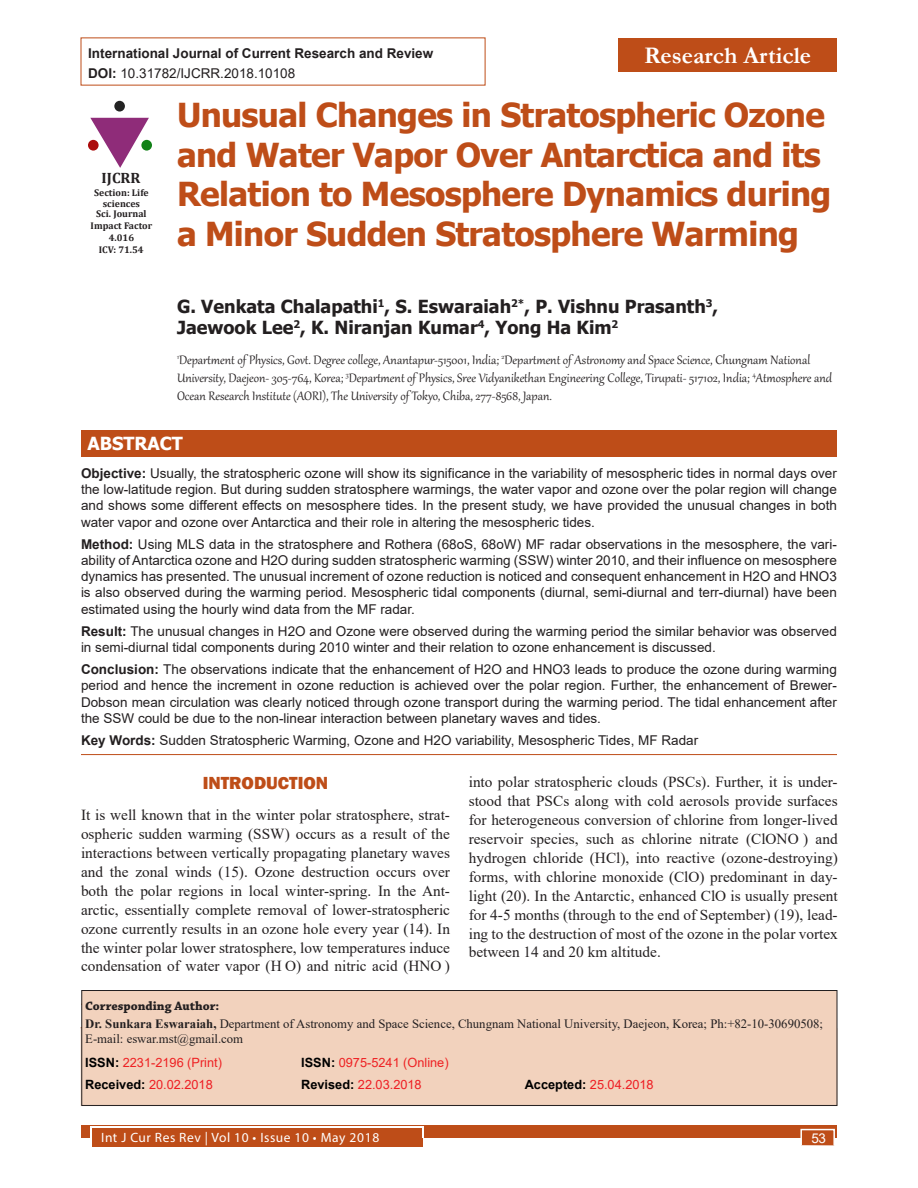
<style>
.page{position:relative;width:918px;height:1188px;background:#fff}
.page>*{position:absolute;margin:0;border:0;box-sizing:border-box;transform-origin:0 0}
.Article_title{font:700 33px/39.6px "Tahoma";letter-spacing:-.02em;color:#be4d18}
.Articles{font:700 24px "Garamond";color:#fff}
.Author_name{font:700 18px/21.6px "Tahoma";color:#231f20}
.Head_1_copy_2{font:800 18px "Franklin Gothic";color:#be4d18}
.t1{font:700 18px "Tahoma";color:#fff}
.Text{font:15.3px/18.9px "Times New Roman";color:#231f20;text-align:justify}
.Author_affiliation{font:15px/18px "Gabriola";color:#231f20}
.t2{font:700 15px "Cambria";color:#231f20}
.Abstract_text{font:13.5px/16.2px "Arial";color:#231f20;text-align:justify}
.t3{font:700 13.5px "Arial";color:#231f20}
.t4{font:13.5px "Myriad Pro";letter-spacing:.04em;color:#fff}
.t5{font:13.5px "Arial";color:#fff}
.Corresponding_text{font:12.75px/15.3px "Times New Roman";color:#231f20}
.Corresponding_text-2{font:12.75px "Arial";color:#ee1d23}
.Corresponding_text-3{font:12.75px "Arial";color:#ee2123}
.Corresponding_head{font:700 12.75px "Chaparral Pro";color:#231f20}
.t6{font:700 9.75px/11.7px "Cambria";color:#231f20;text-align:center}
.s1{font-weight:700}
.s2{font-weight:700;color:#000}
</style>
<div class="page">
<div style="left:81px;top:1125px;width:756px;height:13px;background:#be4d18"></div>
<div style="left:92px;top:1128px;width:330px;height:19px;background:#be4d18"></div>
<hr style="left:90px;top:1127px;width:333px;height:1px;background:#fff">
<svg style="left:90px;top:1128px;width:2px;height:10px"></svg>
<svg style="left:422px;top:1127px;width:2px;height:11px"></svg>
<div style="left:800px;top:1129px;width:35px;height:17px;background:#be4d18;border:2px solid #fff"></div>
<hr style="left:81px;top:754px;width:756px;height:1px;background:#be4d18">
<div style="left:81px;top:430px;width:756px;height:27px;background:#be4d18"></div>
<div style="left:81px;top:990px;width:756px;height:116px;background:#f2d2bd;border:1px solid #231f20"></div>
<svg style="left:90px;top:118px;width:59px;height:50px"></svg>
<div style="left:141px;top:140px;width:11px;height:11px;background:#128117;border-radius:50%"></div>
<div style="left:114px;top:101px;width:11px;height:11px;background:#232323;border-radius:50%"></div>
<div style="left:88px;top:140px;width:11px;height:11px;background:#ac0b0b;border-radius:50%"></div>
<div style="left:618px;top:38px;width:219px;height:34px;background:#be4d18"></div>
<p class="Articles" style="left:644px;top:39px;width:169px">Research Article</p>
<p class="t3" style="left:88px;top:43px;width:347px">International Journal of Current Research and Review</p>
<p class="Abstract_text" style="left:88px;top:65px;width:209px"><span class="s1">DOI:</span> 10.31782/IJCRR.2018.10108</p>
<p class="Article_title" style="left:177px;top:97px;width:656px">Unusual Changes in Stratospheric Ozone and Water Vapor Over Antarctica and its Relation to Mesosphere Dynamics during a Minor Sudden Stratosphere Warming</p>
<p class="t2" style="left:102px;top:167px;width:40px">IJCRR</p>
<p class="t6" style="left:94px;top:186px;width:56px">Section: Life sciences</p>
<p class="t6" style="left:91px;top:208px;width:63px">Sci. Journal<br>Impact Factor<br>4.016</p>
<p class="t6" style="left:99px;top:243px;width:46px">ICV: 71.54</p>
<p class="Author_name" style="left:177px;top:296px;width:543px">G. Venkata Chalapathi<sup>1</sup>, S. Eswaraiah<sup>2*</sup>, P. Vishnu Prasanth<sup>3</sup>,<br>Jaewook Lee<sup>2</sup>, K. Niranjan Kumar<sup>4</sup>, Yong Ha Kim<sup>2</sup></p>
<p class="Author_affiliation" style="left:177px;top:350px;width:657px"><sup>1</sup>Department of Physics, Govt. Degree college, Anantapur-515001, India; <sup>2</sup>Department of Astronomy and Space Science, Chungnam National<br>University, Daejeon- 305-764, Korea; <sup>3</sup>Department of Physics, Sree Vidyanikethan Engineering College, Tirupati- 517102, India; <sup>4</sup>Atmosphere and<br>Ocean Research Institute (AORI), The University of Tokyo, Chiba, 277-8568, Japan.</p>
<p class="t1" style="left:87px;top:431px;width:97px">ABSTRACT</p>
<p class="Abstract_text" style="left:81px;top:465px;width:757px"><span class="s1">Objective:</span> Usually, the stratospheric ozone will show its significance in the variability of mesospheric tides in normal days over the low-latitude region. But during sudden stratosphere warmings, the water vapor and ozone over the polar region will change and shows some different effects on mesosphere tides. In the present study, we have provided the unusual changes in both water vapor and ozone over Antarctica and their role in altering the mesospheric tides.</p>
<p class="Abstract_text" style="left:81px;top:536px;width:757px"><span class="s1">Method:</span> Using MLS data in the stratosphere and Rothera (68oS, 68oW) MF radar observations in the mesosphere, the vari&shy;ability of Antarctica ozone and H2O during sudden stratospheric warming (SSW) winter 2010, and their influence on mesosphere dynamics has presented. The unusual increment of ozone reduction is noticed and consequent enhancement in H2O and HNO3 is also observed during the warming period. Mesospheric tidal components (diurnal, semi-diurnal and terr-diurnal) have been estimated using the hourly wind data from the MF radar.</p>
<p class="Abstract_text" style="left:81px;top:623px;width:757px"><span class="s1">Result:</span> The unusual changes in H2O and Ozone were observed during the warming period the similar behavior was observed in semi-diurnal tidal components during 2010 winter and their relation to ozone enhancement is discussed.</p>
<p class="Abstract_text" style="left:81px;top:661px;width:757px"><span class="s1">Conclusion:</span> The observations indicate that the enhancement of H2O and HNO3 leads to produce the ozone during warming period and hence the increment in ozone reduction is achieved over the polar region. Further, the enhancement of Brewer-Dobson mean circulation was clearly noticed through ozone transport during the warming period. The tidal enhancement after the SSW could be due to the non-linear interaction between planetary waves and tides.</p>
<p class="Abstract_text" style="left:81px;top:732px;width:619px"><span class="s1">Key Words:</span> Sudden Stratospheric Warming, Ozone and H2O variability, Mesospheric Tides, MF Radar</p>
<p class="Head_1_copy_2" style="left:203px;top:772px;width:127px">INTRODUCTION</p>
<p class="Text" style="left:81px;top:805px;width:371px">It is well known that in the winter polar stratosphere, strat&shy;ospheric sudden warming (SSW) occurs as a result of the interactions between vertically propagating planetary waves and the zonal winds (15). Ozone destruction occurs over both the polar regions in local winter-spring. In the Ant&shy;arctic, essentially complete removal of lower-stratospheric ozone currently results in an ozone hole every year (14). In the winter polar lower stratosphere, low temperatures induce condensation of water vapor (H O) and nitric acid (HNO )</p>
<p class="Text" style="left:469px;top:772px;width:371px">into polar stratospheric clouds (PSCs). Further, it is under&shy;stood that PSCs along with cold aerosols provide surfaces for heterogeneous conversion of chlorine from longer-lived reservoir species, such as chlorine nitrate (ClONO ) and hydrogen chloride (HCl), into reactive (ozone-destroying) forms, with chlorine monoxide (ClO) predominant in day&shy;light (20). In the Antarctic, enhanced ClO is usually present for 4-5 months (through to the end of September) (19), lead&shy;ing to the destruction of most of the ozone in the polar vortex between 14 and 20 km altitude.</p>
<p class="Corresponding_head" style="left:85px;top:998px;width:136px">Corresponding Author:</p>
<p class="Corresponding_text" style="left:85px;top:1016px;width:739px"><span class="s1">Dr. Sunkara Eswaraiah,</span> Department of Astronomy and Space Science, Chungnam National University, Daejeon, Korea; Ph:+82-10-30690508;<br>E-mail: eswar.mst@gmail.com</p>
<p class="Corresponding_text-3" style="left:85px;top:1054px;width:138px"><span class="s2">ISSN:</span> 2231-2196 (Print)</p>
<p class="Corresponding_text-3" style="left:301px;top:1054px;width:149px"><span class="s2">ISSN:</span> 0975-5241 (Online)</p>
<p class="Corresponding_text-2" style="left:85px;top:1076px;width:129px"><span class="s2">Received:</span> 20.02.2018</p>
<p class="Corresponding_text-2" style="left:301px;top:1076px;width:122px"><span class="s2">Revised:</span> 22.03.2018</p>
<p class="Corresponding_text-2" style="left:525px;top:1076px;width:130px"><span class="s2">Accepted:</span> 25.04.2018</p>
<p class="t4" style="left:101px;top:1129px;width:280px">Int J Cur Res Rev | Vol 10 • Issue 10 • May 2018</p>
<p class="t5" style="left:812px;top:1129px;width:16px">53</p>
</div>
